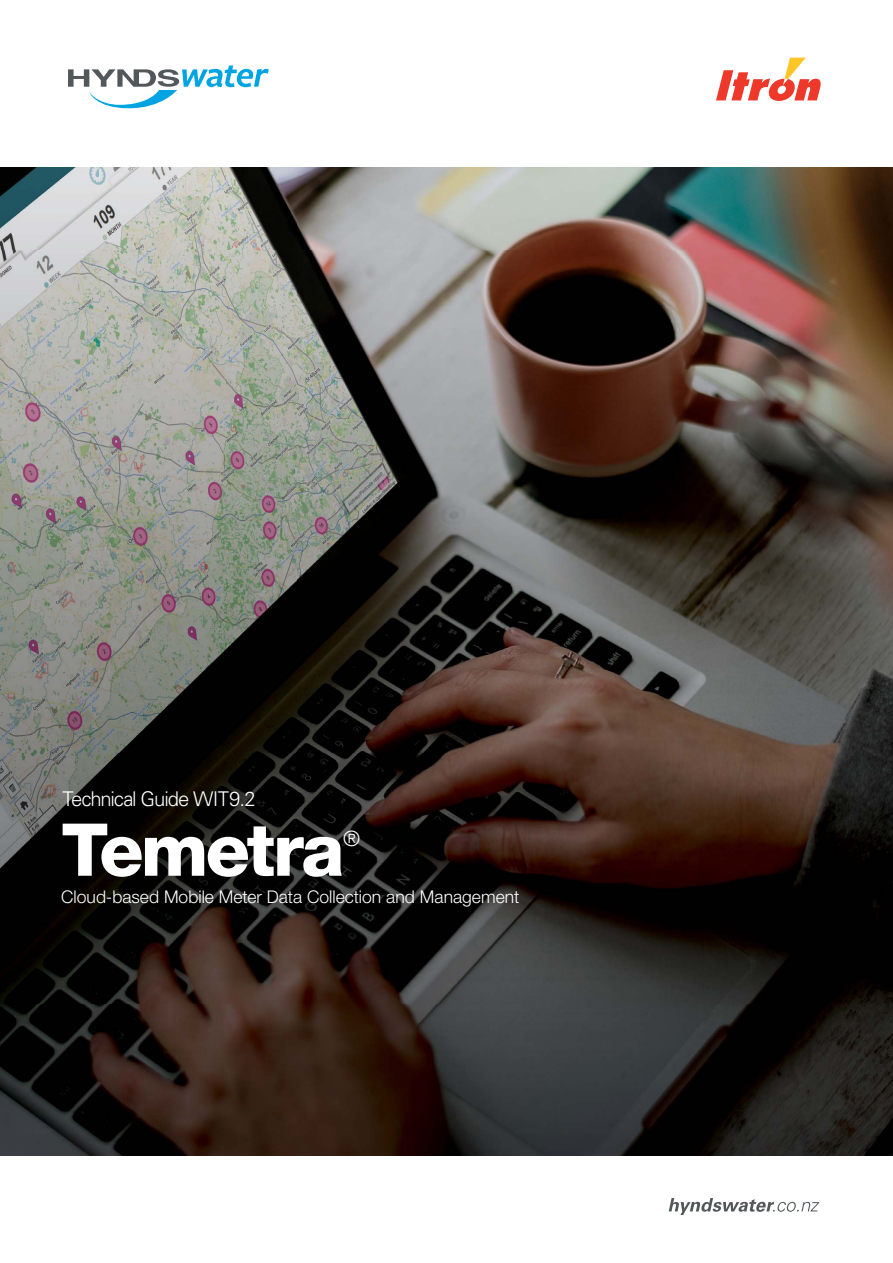
<style>
.page{position:relative;width:893px;height:1263px;background:#fff}
.page>*{position:absolute;margin:0;border:0;box-sizing:border-box;transform-origin:0 0}
.t1{font:800 72.9px "Helvetica Neue LT Std";letter-spacing:-.04em;color:#fff}
.t2{font:300 21.3px "Helvetica Neue LT Std";color:#fff}
.t3{font:300 20.25px "Univers LT Std";letter-spacing:-.055em;color:#fff}
.t4{font:300 17.55px "Helvetica Neue LT Std";color:#fff}
</style>
<div class="page">
<img style="left:0;top:168px;width:893px;height:988px">
<svg style="left:716px;top:58px;width:105px;height:43px"></svg>
<svg style="left:669px;top:1198px;width:150px;height:17px"></svg>
<svg style="left:68px;top:66px;width:201px;height:42px"></svg>
<p class="t3" style="left:62px;top:786px;width:195px">Technical Guide WIT9.2</p>
<h1 class="t1" style="left:61px;top:806px;width:285px">Temetra</h1>
<p class="t2" style="left:343px;top:825px;width:19px">®</p>
<p class="t4" style="left:61px;top:886px;width:459px">Cloud-based Mobile Meter Data Collection and Management</p>
</div>
